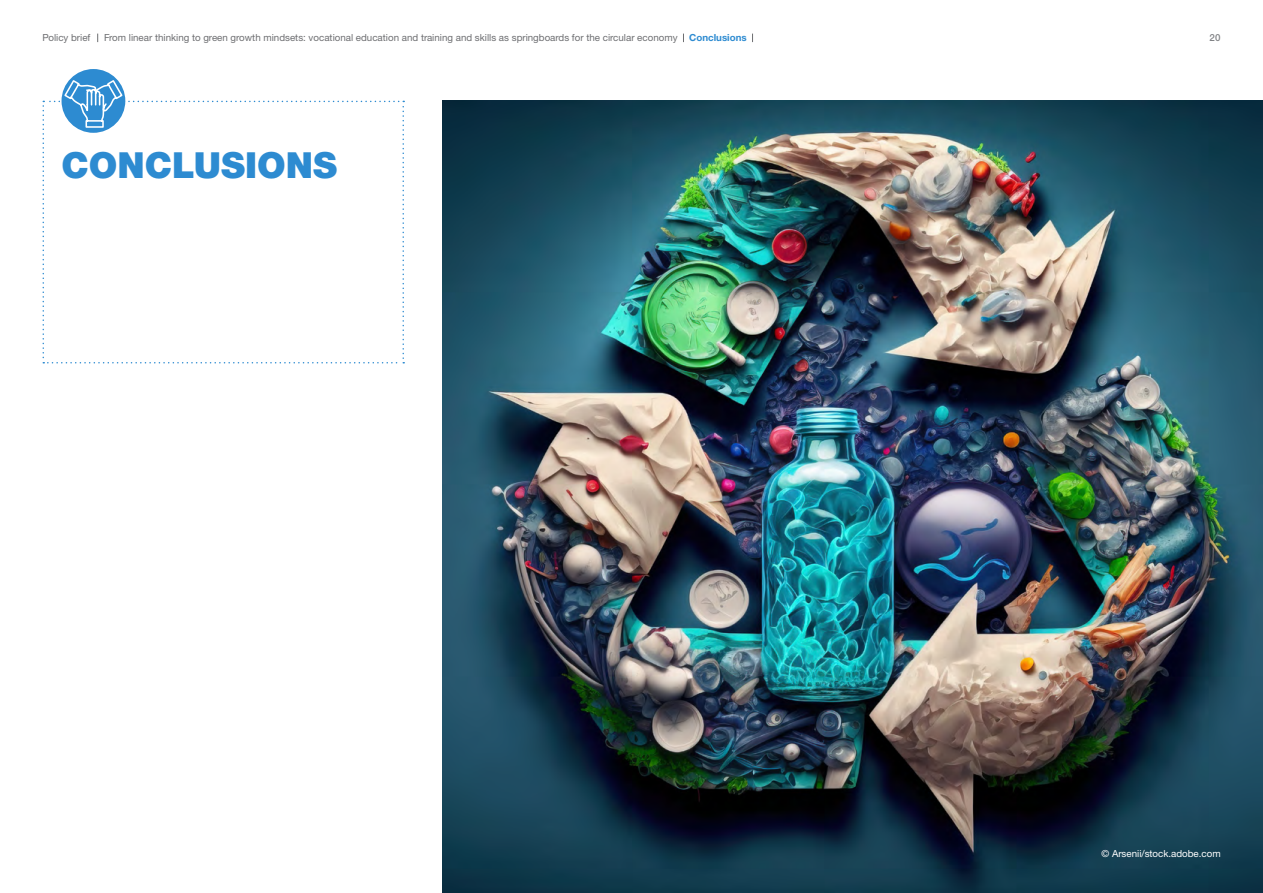
<style>
.page{position:relative;width:1263px;height:893px;background:#fff}
.page>*{position:absolute;margin:0;border:0;box-sizing:border-box;transform-origin:0 0}
.t1{font:900 36px "Helvetica Neue LTW1 G";color:#2d8bd1}
.t2{font:9.75px "Helvetica Neue LTW1 G";color:#6d6e71}
.t3{font:9.75px "Helvetica Neue LTW1 G";color:#fff}
.t4{font:500 9.75px "Helvetica Neue LTW1 G";color:#808285}
.s1{font-weight:700;color:#2d8bd1}
</style>
<div class="page">
<img style="left:442px;top:101px;width:821px;height:792px">
<div style="left:62px;top:69px;width:63px;height:64px;background:#2d8bd1;border-radius:50%"></div>
<svg style="left:43px;top:79px;width:361px;height:284px"></svg>
<p class="t2" style="left:43px;top:31px;width:49px">Policy brief</p>
<p class="t2" style="left:104px;top:31px;width:644px">From linear thinking to green growth mindsets: vocational education and training and skills as springboards for the circular economy <span class="s1">Conclusions</span></p>
<h1 class="t1" style="left:62px;top:144px;width:277px">CONCLUSIONS</h1>
<p class="t4" style="left:1209px;top:32px;width:12px">20</p>
<p class="t3" style="left:1101px;top:848px;width:121px">© Arsenii/stock.adobe.com</p>
</div>
